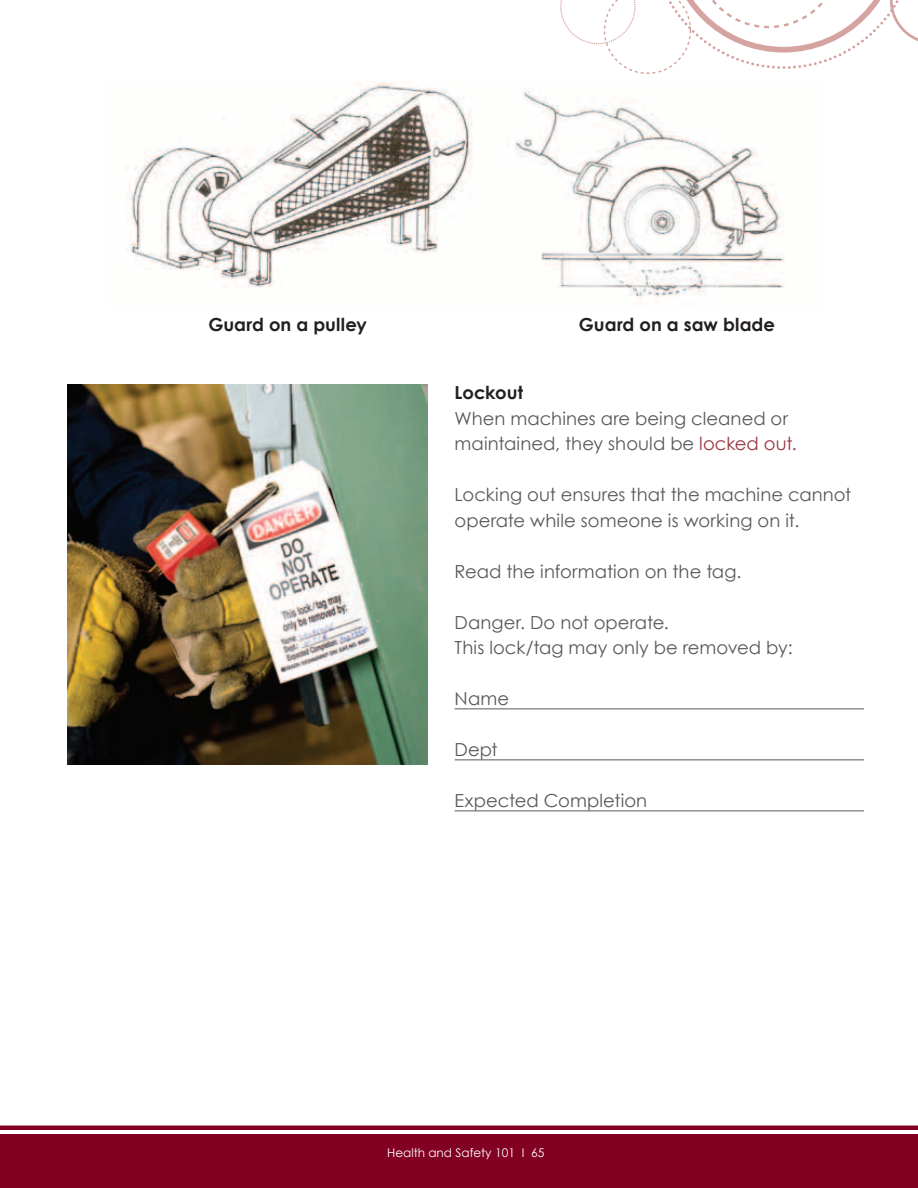
<style>
.page{position:relative;width:918px;height:1188px;background:#fff}
.page>*{position:absolute;margin:0;border:0;box-sizing:border-box;transform-origin:0 0}
.t1{font:18px/25.5px "Century Gothic";color:#57585a}
.t2{font:700 18px "Century Gothic";color:#231f20}
.t3{font:12px "Century Gothic";color:#fff}
.s1{color:#98343f}
</style>
<div class="page">
<hr style="left:0;top:1126px;width:918px;height:4px;background:#820123">
<div style="left:0;top:1134px;width:918px;height:54px;background:#820123"></div>
<svg style="left:560px;top:0;width:358px;height:74px"></svg>
<hr style="left:455px;top:708px;width:409px;height:1px;background:#57585a">
<hr style="left:455px;top:759px;width:409px;height:1px;background:#57585a">
<hr style="left:455px;top:810px;width:409px;height:1px;background:#57585a">
<img style="left:126px;top:81px;width:659px;height:222px">
<img style="left:68px;top:385px;width:360px;height:379px">
<p class="t2" style="left:208px;top:314px;width:160px">Guard on a pulley</p>
<p class="t2" style="left:579px;top:314px;width:198px">Guard on a saw blade</p>
<p class="t2" style="left:455px;top:381px;width:70px">Lockout</p>
<p class="t1" style="left:455px;top:405px;width:341px">When machines are being cleaned or maintained, they should be <span class="s1">locked out.</span></p>
<p class="t1" style="left:455px;top:482px;width:398px">Locking out ensures that the machine cannot operate while someone is working on it.</p>
<p class="t1" style="left:455px;top:558px;width:285px">Read the information on the tag.</p>
<p class="t1" style="left:455px;top:609px;width:340px">Danger. Do not operate.<br>This lock/tag may only be removed by:</p>
<p class="t1" style="left:455px;top:686px;width:56px">Name</p>
<p class="t1" style="left:455px;top:737px;width:45px">Dept</p>
<p class="t1" style="left:455px;top:788px;width:194px">Expected Completion</p>
<p class="t3" style="left:387px;top:1145px;width:159px">Health and Safety 101 I 65</p>
</div>
